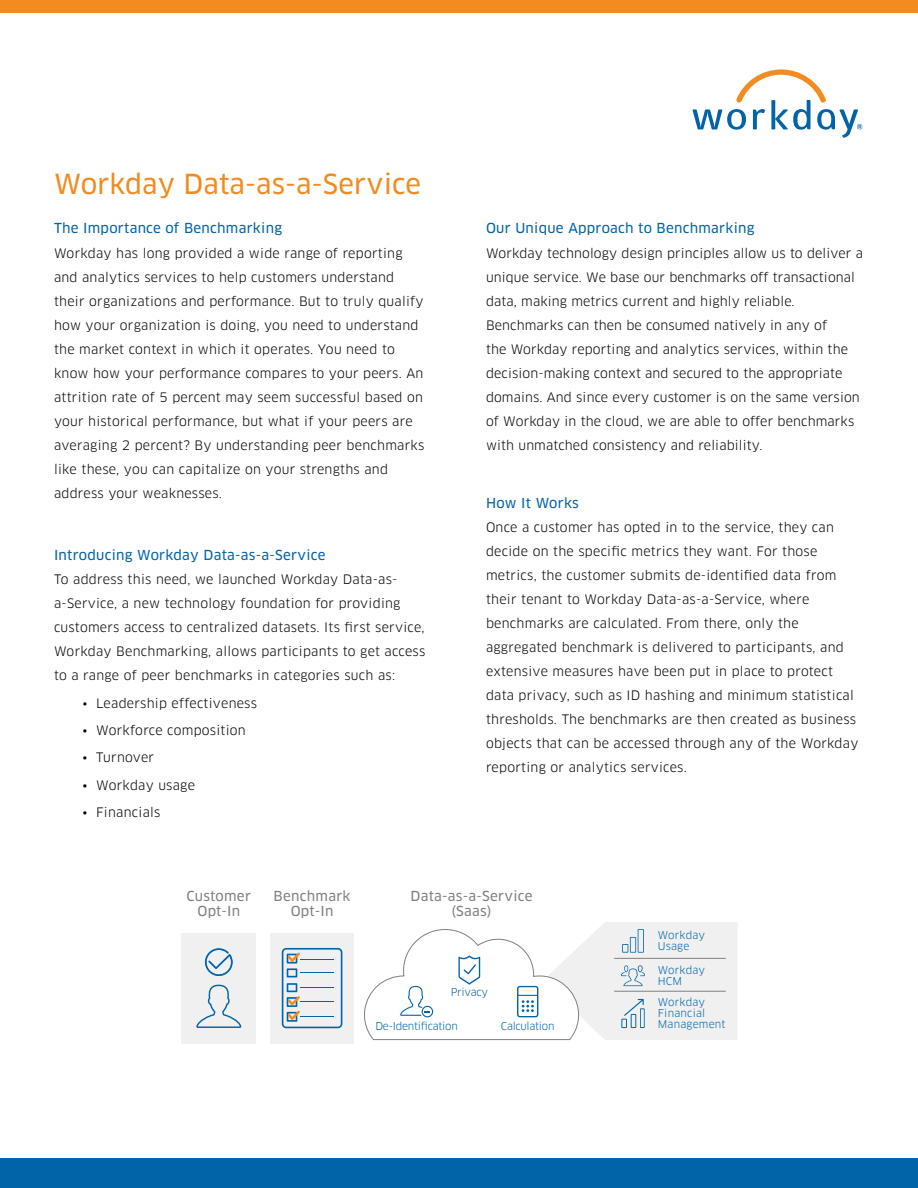
<style>
.page{position:relative;width:918px;height:1188px;background:#fff}
.page>*{position:absolute;margin:0;border:0;box-sizing:border-box;transform-origin:0 0}
.t1{font:27px "Clan OT News";letter-spacing:.005em;color:#f28b20}
.Blue_Heading_after_b{font:13.5px "Clan OT News";letter-spacing:.02em;color:#0163a8}
.Body_Copy{font:13.5px/15px "Clan OT News";letter-spacing:.02em;color:#7e8083;text-align:center}
.Blue_Heading{font:13.5px "Clan OT News";letter-spacing:.02em;color:#0163a8}
.Body_Copy_Last_Parag{font:12.75px/24px "Clan OT";letter-spacing:.02em;color:#000008}
.Body_Copy-2{font:12.75px/24px "Clan OT";letter-spacing:.01em;color:#000008}
.Body_Copy_before_Bul{font:12.75px/24px "Clan OT";letter-spacing:.02em;color:#000008}
.Body_Copy-3{font:10.5px/10.9px "Clan OT";letter-spacing:.015em;color:#0163a8}
.Body_Copy-4{font:10.5px "Clan OT";letter-spacing:-.025em;color:#0163a8}
</style>
<div class="page">
<div style="left:0;top:1158px;width:918px;height:30px;background:#0163a8"></div>
<div style="left:0;top:0;width:918px;height:13px;background:#f28b20"></div>
<svg style="left:692px;top:69px;width:170px;height:69px"></svg>
<div style="left:270px;top:933px;width:84px;height:110px;background:#f0f0f1"></div>
<div style="left:182px;top:933px;width:74px;height:110px;background:#f0f0f1"></div>
<svg style="left:196px;top:985px;width:45px;height:43px"></svg>
<svg style="left:205px;top:948px;width:28px;height:28px"></svg>
<svg style="left:282px;top:948px;width:60px;height:80px"></svg>
<svg style="left:364px;top:922px;width:373px;height:118px"></svg>
<p class="t1" style="left:54px;top:168px;width:369px">Workday Data-as-a-Service</p>
<p class="Blue_Heading" style="left:54px;top:220px;width:230px">The Importance of Benchmarking</p>
<p class="Body_Copy_Last_Parag" style="left:54px;top:242px;width:372px">Workday has long provided a wide range of reporting and analytics services to help customers understand their organizations and performance. But to truly qualify how your organization is doing, you need to understand the market context in which it operates. You need to know how your performance compares to your peers. An attrition rate of 5 percent may seem successful based on your historical performance, but what if your peers are averaging 2 percent? By understanding peer benchmarks like these, you can capitalize on your strengths and address your weaknesses.</p>
<p class="Blue_Heading_after_b" style="left:54px;top:547px;width:273px">Introducing Workday Data-as-a-Service</p>
<p class="Body_Copy_before_Bul" style="left:54px;top:567px;width:373px">To address this need, we launched Workday Data-as&shy;a-Service, a new technology foundation for providing customers access to centralized datasets. Its first service, Workday Benchmarking, allows participants to get access to a range of peer benchmarks in categories such as:</p>
<p class="Body_Copy_Last_Parag" style="left:83px;top:691px;width:176px">• Leadership effectiveness</p>
<p class="Body_Copy_Last_Parag" style="left:83px;top:719px;width:165px">• Workforce composition</p>
<p class="Body_Copy_Last_Parag" style="left:83px;top:746px;width:73px">• Turnover</p>
<p class="Body_Copy_Last_Parag" style="left:83px;top:773px;width:114px">• Workday usage</p>
<p class="Body_Copy_Last_Parag" style="left:83px;top:800px;width:79px">• Financials</p>
<p class="Blue_Heading_after_b" style="left:486px;top:220px;width:270px">Our Unique Approach to Benchmarking</p>
<p class="Body_Copy-2" style="left:486px;top:242px;width:379px">Workday technology design principles allow us to deliver a unique service. We base our benchmarks off transactional data, making metrics current and highly reliable.<br>Benchmarks can then be consumed natively in any of<br>the Workday reporting and analytics services, within the decision-making context and secured to the appropriate domains. And since every customer is on the same version of Workday in the cloud, we are able to offer benchmarks with unmatched consistency and reliability.</p>
<p class="Blue_Heading_after_b" style="left:486px;top:495px;width:94px">How It Works</p>
<p class="Body_Copy_Last_Parag" style="left:486px;top:515px;width:374px">Once a customer has opted in to the service, they can decide on the specific metrics they want. For those metrics, the customer submits de-identified data from their tenant to Workday Data-as-a-Service, where benchmarks are calculated. From there, only the aggregated benchmark is delivered to participants, and extensive measures have been put in place to protect data privacy, such as ID hashing and minimum statistical thresholds. The benchmarks are then created as business objects that can be accessed through any of the Workday reporting or analytics services.</p>
<p class="Body_Copy" style="left:187px;top:888px;width:66px">Customer<br>Opt-In</p>
<p class="Body_Copy" style="left:274px;top:888px;width:78px">Benchmark<br>Opt-In</p>
<p class="Body_Copy" style="left:411px;top:888px;width:124px">Data-as-a-Service (Saas)</p>
<p class="Body_Copy-4" style="left:451px;top:986px;width:39px">Privacy</p>
<p class="Body_Copy-4" style="left:375px;top:1020px;width:84px">De-Identification</p>
<p class="Body_Copy-4" style="left:501px;top:1020px;width:55px">Calculation</p>
<p class="Body_Copy-3" style="left:658px;top:930px;width:49px">Workday<br>Usage</p>
<p class="Body_Copy-3" style="left:658px;top:964px;width:49px">Workday<br>HCM</p>
<p class="Body_Copy-3" style="left:658px;top:997px;width:69px">Workday<br>Financial<br>Management</p>
</div>
